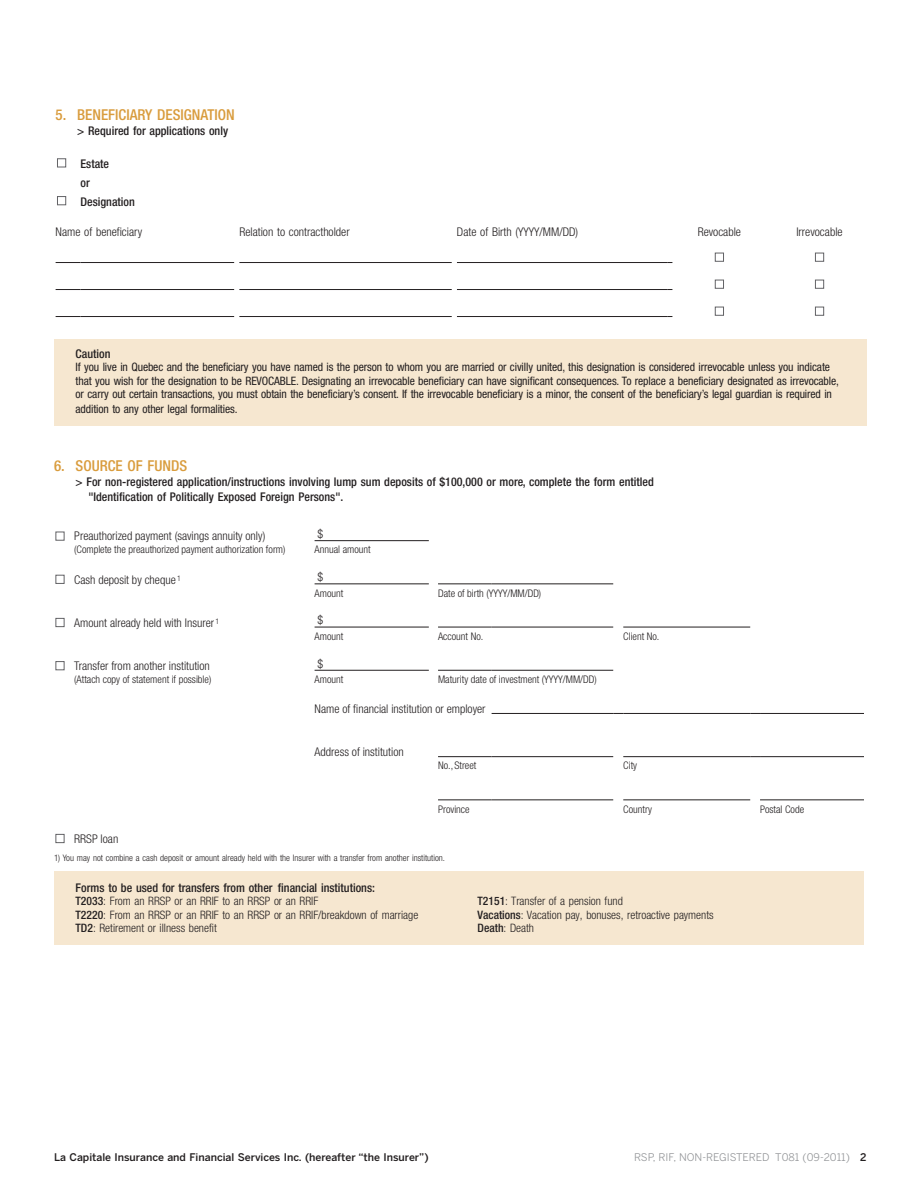
<style>
.page{position:relative;width:918px;height:1188px;background:#fff}
.page>*{position:absolute;margin:0;border:0;box-sizing:border-box;transform-origin:0 0}
.t1{font:500 condensed 15px "Helvetica Neue";color:#d99c3d}
.t2{font:300 condensed 12px "Helvetica Neue";color:#231f20}
.t3{font:500 condensed 12px/18.9px "Helvetica Neue";color:#231f20}
.t4{font:condensed 11.7px/13.5px "Helvetica Neue";letter-spacing:-.01em;color:#231f20}
.t5{font:300 condensed 11.7px "Helvetica Neue";color:#231f20}
.t6{font:300 condensed 10.5px "Helvetica Neue";color:#231f20}
.t7{font:500 10.5px "Benton Sans";color:#231f20}
.t8{font:10.5px "Benton Sans";color:#939598}
.t9{font:300 condensed 9px "Helvetica Neue";color:#231f20}
.s1{font-weight:500}
.s2{font-weight:500;color:#231f20}
</style>
<div class="page">
<div style="left:54px;top:872px;width:810px;height:73px;background:#f6e7d0"></div>
<hr style="left:315px;top:540px;width:114px;height:1px;background:#231f20">
<hr style="left:315px;top:583px;width:114px;height:1px;background:#231f20">
<hr style="left:315px;top:627px;width:114px;height:1px;background:#231f20">
<hr style="left:623px;top:627px;width:127px;height:1px;background:#231f20">
<hr style="left:315px;top:670px;width:114px;height:1px;background:#231f20">
<hr style="left:438px;top:756px;width:54px;height:1px;background:#231f20">
<hr style="left:492px;top:756px;width:121px;height:1px;background:#231f20">
<hr style="left:438px;top:799px;width:54px;height:1px;background:#231f20">
<hr style="left:492px;top:799px;width:121px;height:1px;background:#231f20">
<hr style="left:623px;top:799px;width:127px;height:1px;background:#231f20">
<hr style="left:760px;top:799px;width:104px;height:1px;background:#231f20">
<hr style="left:438px;top:583px;width:54px;height:1px;background:#231f20">
<hr style="left:492px;top:583px;width:121px;height:1px;background:#231f20">
<hr style="left:438px;top:627px;width:54px;height:1px;background:#231f20">
<hr style="left:492px;top:627px;width:121px;height:1px;background:#231f20">
<hr style="left:438px;top:670px;width:54px;height:1px;background:#231f20">
<hr style="left:492px;top:670px;width:121px;height:1px;background:#231f20">
<hr style="left:623px;top:713px;width:127px;height:1px;background:#231f20">
<hr style="left:760px;top:713px;width:104px;height:1px;background:#231f20">
<hr style="left:623px;top:756px;width:127px;height:1px;background:#231f20">
<hr style="left:760px;top:756px;width:104px;height:1px;background:#231f20">
<hr style="left:492px;top:713px;width:121px;height:1px;background:#231f20">
<div style="left:56px;top:532px;width:8px;height:9px;border:1px solid #636366"></div>
<div style="left:56px;top:575px;width:8px;height:9px;border:1px solid #636366"></div>
<div style="left:56px;top:618px;width:8px;height:9px;border:1px solid #636366"></div>
<div style="left:56px;top:661px;width:8px;height:9px;border:1px solid #636366"></div>
<div style="left:56px;top:834px;width:8px;height:9px;border:1px solid #636366"></div>
<svg style="left:56px;top:262px;width:25px;height:1px"></svg>
<hr style="left:81px;top:262px;width:153px;height:1px;background:#231f20">
<hr style="left:239px;top:262px;width:213px;height:1px;background:#231f20">
<hr style="left:457px;top:262px;width:210px;height:1px;background:#231f20">
<svg style="left:56px;top:289px;width:25px;height:1px"></svg>
<hr style="left:81px;top:289px;width:153px;height:1px;background:#231f20">
<hr style="left:239px;top:289px;width:213px;height:1px;background:#231f20">
<hr style="left:457px;top:289px;width:210px;height:1px;background:#231f20">
<svg style="left:56px;top:316px;width:25px;height:1px"></svg>
<hr style="left:81px;top:316px;width:153px;height:1px;background:#231f20">
<hr style="left:239px;top:316px;width:213px;height:1px;background:#231f20">
<hr style="left:457px;top:316px;width:210px;height:1px;background:#231f20">
<div style="left:57px;top:158px;width:9px;height:9px;border:1px solid #636366"></div>
<div style="left:57px;top:196px;width:9px;height:9px;border:1px solid #636366"></div>
<div style="left:715px;top:253px;width:9px;height:9px;border:1px solid #636366"></div>
<div style="left:815px;top:253px;width:9px;height:9px;border:1px solid #636366"></div>
<div style="left:715px;top:280px;width:9px;height:9px;border:1px solid #636366"></div>
<div style="left:815px;top:280px;width:9px;height:9px;border:1px solid #636366"></div>
<div style="left:715px;top:307px;width:9px;height:9px;border:1px solid #636366"></div>
<div style="left:815px;top:307px;width:9px;height:9px;border:1px solid #636366"></div>
<div style="left:54px;top:340px;width:813px;height:86px;background:#f6e7d0"></div>
<p class="t1" style="left:56px;top:106px;width:37px">5. BENEFICI</p>
<p class="t1" style="left:130px;top:106px;width:86px">ARY DESIGNATION</p>
<p class="t3" style="left:77px;top:122px;width:152px">&gt; Required for applications only</p>
<p class="t3" style="left:81px;top:154px;width:56px">Estate<br>or<br>Designation</p>
<p class="t2" style="left:56px;top:224px;width:88px">Name of beneficiary</p>
<p class="t2" style="left:239px;top:224px;width:112px">Relation to contractholder</p>
<p class="t2" style="left:457px;top:224px;width:123px">Date of Birth (YYYY/MM/DD)</p>
<p class="t2" style="left:698px;top:224px;width:45px">Revocable</p>
<p class="t2" style="left:796px;top:224px;width:48px">Irrevocable</p>
<p class="t3" style="left:76px;top:344px;width:36px">Caution</p>
<p class="t4" style="left:76px;top:360px;width:765px">If you live in Quebec and the beneficiary you have named is the person to whom you are married or civilly united, this designation is considered irrevocable unless you indicate that you wish for the designation to be revocable. Designating an irrevocable beneficiary can have significant consequences. To replace a beneficiary designated as irrevocable, or carry out certain transactions, you must obtain the beneficiary’s consent. If the irrevocable beneficiary is a minor, the consent of the beneficiary’s legal guardian is required in</p>
<p class="t4" style="left:76px;top:402px;width:163px">addition to any other legal formalities.</p>
<p class="t1" style="left:54px;top:457px;width:30px">6. SOURCEOFFUN</p>
<p class="t1" style="left:171px;top:457px;width:17px">DS</p>
<p class="t3" style="left:88px;top:475px;width:567px;line-height:15px;text-indent:-13px">&gt; For non-registered application/instructions involving lump sum deposits of $100,000 or more, complete the form entitled "Identification of Politically Exposed Foreign Persons".</p>
<p class="t2" style="left:74px;top:529px;width:193px">Preauthorized payment (savings annuity only)</p>
<p class="t2" style="left:317px;top:527px;width:7px">$</p>
<p class="t6" style="left:74px;top:544px;width:213px">(Complete the preauthorized payment authorization form)</p>
<p class="t6" style="left:315px;top:544px;width:58px">Annual amount</p>
<p class="t2" style="left:74px;top:573px;width:108px">Cash deposit by cheque <sup>1</sup></p>
<p class="t2" style="left:317px;top:570px;width:7px">$</p>
<p class="t6" style="left:315px;top:587px;width:30px">Amount</p>
<p class="t6" style="left:438px;top:587px;width:105px">Date of birth (YYYY/MM/DD)</p>
<p class="t2" style="left:74px;top:616px;width:147px">Amount already held with Insurer <sup>1</sup></p>
<p class="t2" style="left:317px;top:613px;width:7px">$</p>
<p class="t6" style="left:315px;top:630px;width:30px">Amount</p>
<p class="t6" style="left:438px;top:630px;width:47px">Account No.</p>
<p class="t6" style="left:623px;top:630px;width:38px">Client No.</p>
<p class="t2" style="left:74px;top:659px;width:137px">Transfer from another institution</p>
<p class="t2" style="left:317px;top:656px;width:7px">$</p>
<p class="t6" style="left:74px;top:673px;width:139px">(Attach copy of statement if possible)</p>
<p class="t6" style="left:315px;top:673px;width:30px">Amount</p>
<p class="t6" style="left:438px;top:673px;width:160px">Maturity date of investment (YYYY/MM/DD)</p>
<p class="t2" style="left:315px;top:702px;width:172px">Name of financial institution or employer</p>
<p class="t2" style="left:315px;top:745px;width:91px">Address of institution</p>
<p class="t6" style="left:438px;top:760px;width:40px">No.,Street</p>
<p class="t6" style="left:623px;top:760px;width:15px">City</p>
<p class="t6" style="left:438px;top:803px;width:33px">Province</p>
<p class="t6" style="left:623px;top:803px;width:30px">Country</p>
<p class="t6" style="left:760px;top:803px;width:46px">Postal Code</p>
<p class="t2" style="left:74px;top:832px;width:46px">RRSP loan</p>
<p class="t9" style="left:54px;top:853px;width:393px">1) You may not combine a cash deposit or amount already held with the Insurer with a transfer from another institution.</p>
<p class="t3" style="left:76px;top:878px;width:301px">Forms to be used for transfers from other financial institutions:</p>
<p class="t5" style="left:76px;top:894px;width:244px"><span class="s1">T2033</span>: From an RRSP or an RRIF to an RRSP or an RRIF</p>
<p class="t5" style="left:478px;top:894px;width:147px"><span class="s1">T2151</span>: Transfer of a pension fund</p>
<p class="t5" style="left:76px;top:908px;width:344px"><span class="s1">T2220</span>: From an RRSP or an RRIF to an RRSP or an RRIF/breakdown of marriage</p>
<p class="t5" style="left:478px;top:908px;width:238px"><span class="s1">Vacations</span>: Vacation pay, bonuses, retroactive payments</p>
<p class="t5" style="left:76px;top:921px;width:143px"><span class="s1">TD2</span>: Retirement or illness benefit</p>
<p class="t5" style="left:478px;top:921px;width:58px"><span class="s1">Death</span>: Death</p>
<p class="t7" style="left:54px;top:1151px;width:376px">La Capitale Insurance and Financial Services Inc. (hereafter “the Insurer”)</p>
<p class="t8" style="left:634px;top:1151px;width:234px">RSP, RIF, NON-R EGISTER ED T081 (09-2011) <span class="s2">2</span></p>
</div>
